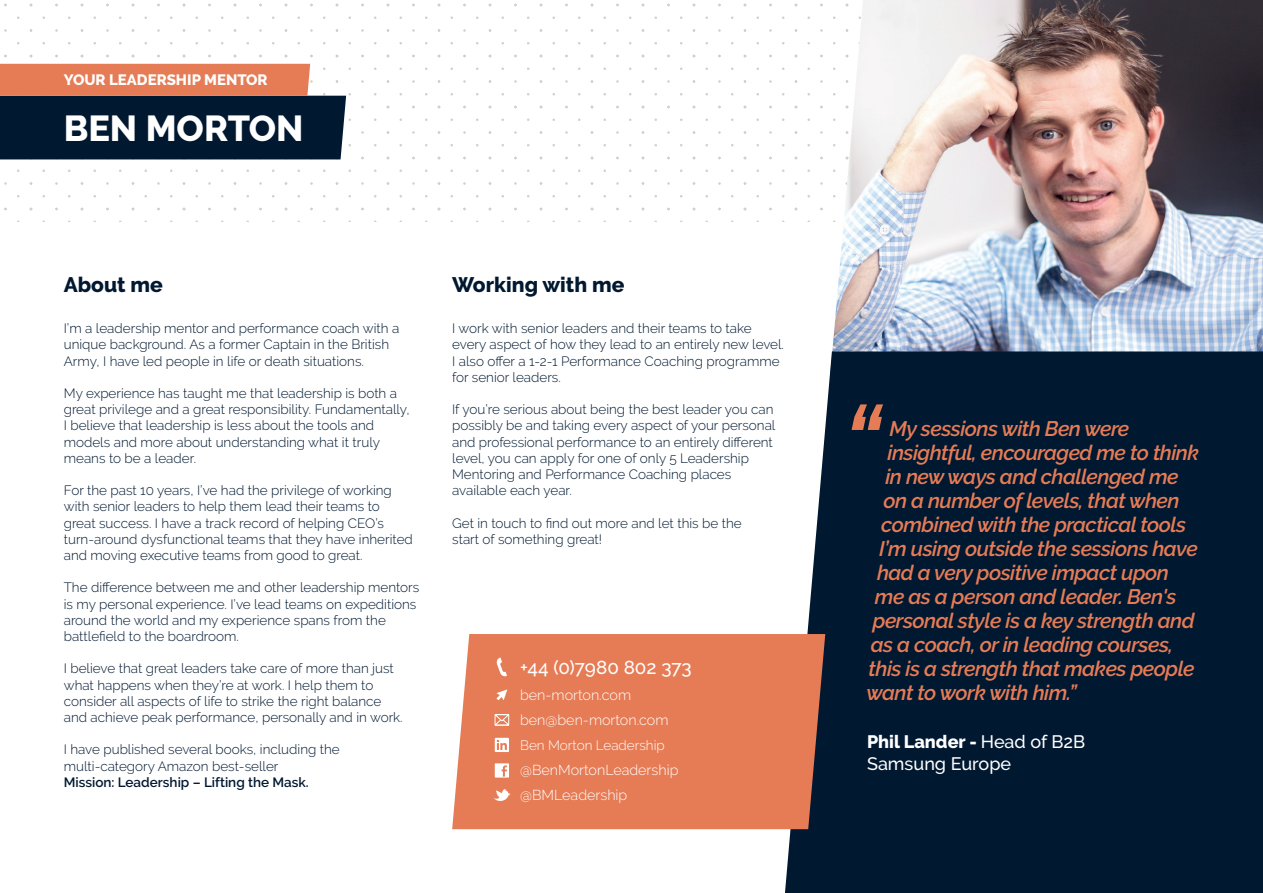
<style>
.page{position:relative;width:1263px;height:893px;background:#fff}
.page>*{position:absolute;margin:0;border:0;box-sizing:border-box;transform-origin:0 0}
.t1{font:italic 600 105.6px "Raleway";color:#e67c55}
.t2{font:800 36px "Raleway";color:#fff}
.t3{font:italic 600 21px "Raleway";letter-spacing:-.025em;color:#e67c55}
.t4{font:800 21px "Raleway";color:#011831}
.t5{font:500 18.9px "Raleway";color:#fff}
.t6{font:500 18px/21.6px "Raleway";color:#fff}
.t7{font:800 15px "Raleway";color:#fff}
.t8{font:300 14.4px "Raleway";color:#fff}
.t9{font:300 13.5px/16.2px "Raleway";color:#011831}
.t10{font:600 13.5px "Raleway";color:#011831}
.t11{font:300 13.5px "Raleway";color:#fff}
.s1{font-weight:800}
</style>
<div class="page">
<img style="left:832px;top:0;width:431px;height:351px">
<div style="left:785px;top:351px;width:478px;height:542px;background:#011831"></div>
<svg style="left:0;top:64px;width:346px;height:95px;background:#4f3f44"></svg>
<div style="left:452px;top:634px;width:373px;height:195px;background:#e67c55"></div>
<div style="left:495px;top:763px;width:14px;height:15px;background:#fff"></div>
<svg style="left:501px;top:765px;width:6px;height:12px"></svg>
<svg style="left:495px;top:738px;width:14px;height:14px"></svg>
<svg style="left:497px;top:740px;width:10px;height:10px"></svg>
<svg style="left:496px;top:657px;width:11px;height:20px"></svg>
<svg style="left:497px;top:716px;width:10px;height:7px"></svg>
<div style="left:495px;top:714px;width:14px;height:11px;border:1px solid #fff"></div>
<svg style="left:496px;top:689px;width:11px;height:11px"></svg>
<svg style="left:493px;top:789px;width:17px;height:14px"></svg>
<p class="t7" style="left:64px;top:71px;width:205px">YOUR LEADERSHIP MENTOR</p>
<h2 class="t2" style="left:64px;top:108px;width:241px">BEN MORTON</h2>
<h3 class="t4" style="left:64px;top:272px;width:101px">About me</h3>
<p class="t9" style="left:64px;top:320px;width:337px">I’m a leadership mentor and performance coach with a unique background. As a former Captain in the British<br>Army, I have led people in life or death situations.</p>
<p class="t9" style="left:64px;top:385px;width:347px">My experience has taught me that leadership is both a great privilege and a great responsibility. Fundamentally, I believe that leadership is less about the tools and models and more about understanding what it truly means to be a leader.</p>
<p class="t9" style="left:64px;top:482px;width:351px">For the past 10 years, I’ve had the privilege of working with senior leaders to help them lead their teams to great success. I have a track record of helping CEO’s turn-around dysfunctional teams that they have inherited and moving executive teams from good to great.</p>
<p class="t9" style="left:64px;top:579px;width:357px">The difference between me and other leadership mentors is my personal experience. I’ve lead teams on expeditions around the world and my experience spans from the battlefield to the boardroom.</p>
<p class="t9" style="left:64px;top:660px;width:340px">I believe that great leaders take care of more than just what happens when they’re at work. I help them to consider all aspects of life to strike the right balance and achieve peak performance, personally and in work.</p>
<p class="t9" style="left:64px;top:741px;width:278px">I have published several books, including the multi-category Amazon best-seller</p>
<p class="t10" style="left:64px;top:774px;width:246px">Mission: Leadership – Lifting the Mask.</p>
<h3 class="t4" style="left:452px;top:272px;width:174px">Working with me</h3>
<p class="t9" style="left:452px;top:320px;width:333px">I work with senior leaders and their teams to take every aspect of how they lead to an entirely new level.<br>I also offer a 1-2-1 Performance Coaching programme for senior leaders.</p>
<p class="t9" style="left:452px;top:401px;width:325px">If you’re serious about being the best leader you can possibly be and taking every aspect of your personal and professional performance to an entirely different level, you can apply for one of only 5 Leadership Mentoring and Performance Coaching places available each year.</p>
<p class="t9" style="left:452px;top:515px;width:291px">Get in touch to find out more and let this be the start of something great!</p>
<h3 class="t5" style="left:520px;top:656px;width:173px">+44 (0)7980 802 373</h3>
<p class="t8" style="left:520px;top:712px;width:150px">ben@ben-morton.com</p>
<p class="t8" style="left:520px;top:687px;width:113px">ben-morton.com</p>
<p class="t11" style="left:520px;top:737px;width:146px">Ben Morton Leadership</p>
<p class="t8" style="left:520px;top:762px;width:160px">@BenMortonLeadership</p>
<p class="t8" style="left:520px;top:787px;width:109px">@BMLeadership</p>
<h1 class="t1" style="left:841px;top:383px;width:41px">“</h1>
<h3 class="t3" style="left:890px;top:417px;width:241px">My sessions with Ben were</h3>
<h3 class="t3" style="left:887px;top:441px;width:313px">insightful, encouraged me to think</h3>
<h3 class="t3" style="left:885px;top:465px;width:295px">in new ways and challenged me</h3>
<h3 class="t3" style="left:883px;top:489px;width:298px">on a number of levels, that when</h3>
<h3 class="t3" style="left:881px;top:513px;width:306px">combined with the practical tools</h3>
<h3 class="t3" style="left:879px;top:537px;width:320px">I’m using outside the sessions have</h3>
<h3 class="t3" style="left:877px;top:561px;width:293px">had a very positive impact upon</h3>
<h3 class="t3" style="left:875px;top:585px;width:303px">me as a person and leader. Ben's</h3>
<h3 class="t3" style="left:873px;top:609px;width:323px">personal style is a key strength and</h3>
<h3 class="t3" style="left:871px;top:633px;width:304px">as a coach, or in leading courses,</h3>
<h3 class="t3" style="left:869px;top:657px;width:328px">this is a strength that makes people</h3>
<h3 class="t3" style="left:866px;top:681px;width:212px">want to work with him.”</h3>
<h3 class="t6" style="left:867px;top:731px;width:220px"><span class="s1">Phil Lander -</span> Head of B2B<br>Samsung Europe</h3>
</div>
